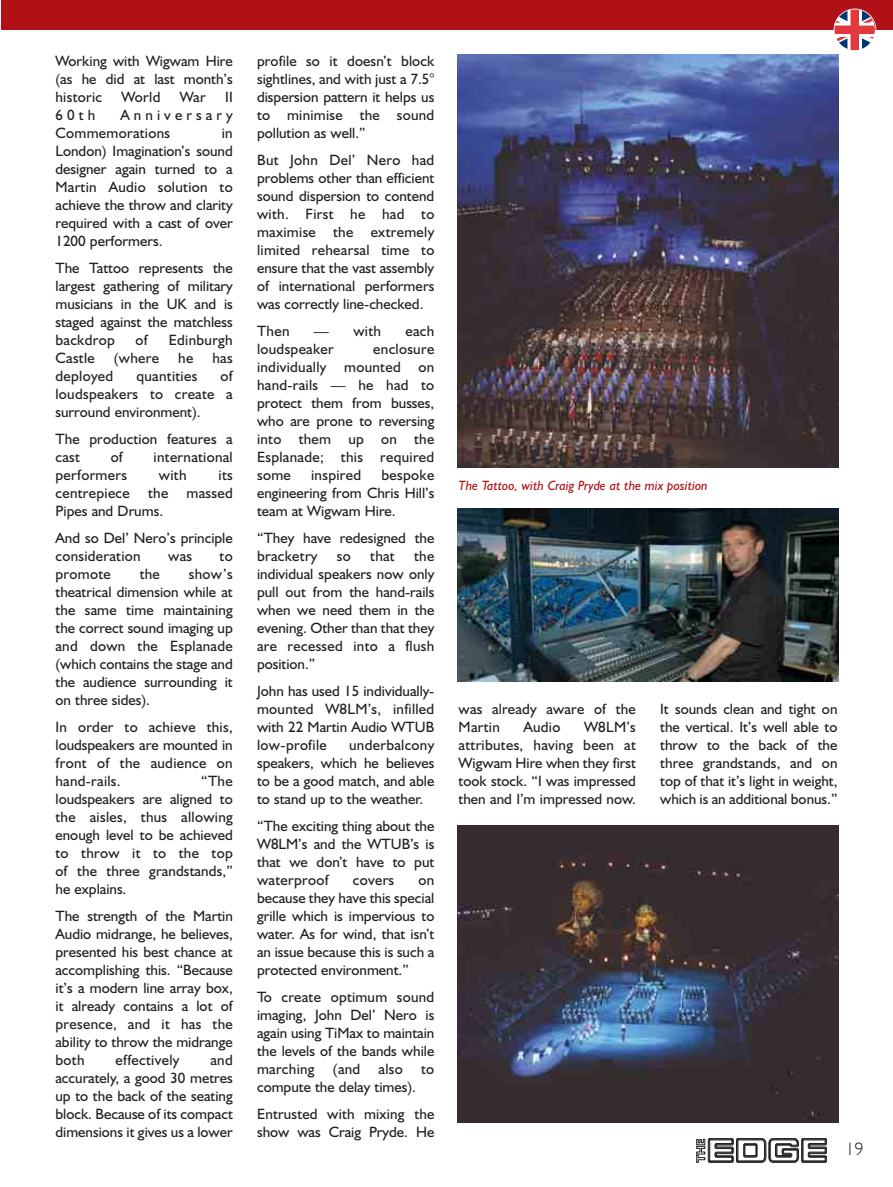
<style>
.page{position:relative;width:893px;height:1187px;background:#fff}
.page>*{position:absolute;margin:0;border:0;box-sizing:border-box;transform-origin:0 0}
.t1{font:300 18px "Humanist 521 BT";color:#231f20}
.t2{font:15px/18px "Humanist 521 BT";color:#231f20;text-align:justify}
.t3{font:15px/18px "Humanist 521 BT";letter-spacing:.02em;color:#231f20}
.t4{font:italic 13.5px "Humanist 521 BT";color:#b01016}
</style>
<div class="page">
<div style="left:1px;top:0;width:892px;height:30px;background:#b01016"></div>
<svg style="left:696px;top:1138px;width:131px;height:24px"></svg>
<svg style="left:834px;top:9px;width:41px;height:39px"></svg>
<div style="left:834px;top:9px;width:42px;height:42px;border:2px solid #fff;border-radius:50%"></div>
<img style="left:457px;top:508px;width:382px;height:173px">
<img style="left:457px;top:54px;width:382px;height:413px">
<img style="left:457px;top:825px;width:382px;height:297px">
<p class="t2" style="left:56px;top:53px;width:179px">Working with Wigwam Hire (as he did at last month’s historic</p>
<p class="t2" style="left:122px;top:89px;width:40px">World</p>
<p class="t2" style="left:180px;top:89px;width:27px">War</p>
<p class="t2" style="left:225px;top:89px;width:9px">II</p>
<p class="t2" style="left:56px;top:107px;width:41px">60th</p>
<p class="t3" style="left:56px;top:107px;width:179px;text-indent:65px">Anniversary<br>Commemorations</p>
<p class="t2" style="left:56px;top:125px;width:179px;text-indent:166px">in London) Imagination’s sound designer again turned to a Martin Audio solution to achieve the throw and clarity required with a cast of over 1200 performers.</p>
<p class="t2" style="left:56px;top:260px;width:179px">The Tattoo represents the largest gathering of military musicians in the UK and is staged against the matchless backdrop</p>
<p class="t2" style="left:136px;top:332px;width:14px">of</p>
<p class="t3" style="left:169px;top:332px;width:66px">Edinburgh</p>
<p class="t2" style="left:56px;top:350px;width:41px">Castle</p>
<p class="t2" style="left:114px;top:350px;width:47px">(where</p>
<p class="t2" style="left:178px;top:350px;width:17px">he</p>
<p class="t2" style="left:212px;top:350px;width:22px">has</p>
<p class="t3" style="left:56px;top:368px;width:59px">deployed</p>
<p class="t3" style="left:136px;top:368px;width:62px">quantities</p>
<p class="t2" style="left:56px;top:368px;width:179px;text-indent:165px">of loudspeakers to create a surround environment).</p>
<p class="t2" style="left:56px;top:431px;width:179px">The production features a cast</p>
<p class="t2" style="left:111px;top:449px;width:14px">of</p>
<p class="t3" style="left:154px;top:449px;width:81px">international</p>
<p class="t3" style="left:56px;top:467px;width:73px">performers</p>
<p class="t2" style="left:159px;top:467px;width:29px">with</p>
<p class="t2" style="left:56px;top:467px;width:179px;text-indent:163px">its centrepiece the massed Pipes and Drums.</p>
<p class="t2" style="left:56px;top:530px;width:179px">And so Del’ Nero’s principle consideration</p>
<p class="t2" style="left:168px;top:548px;width:25px">was</p>
<p class="t2" style="left:220px;top:548px;width:15px">to</p>
<p class="t2" style="left:56px;top:566px;width:179px;text-indent:133px">show’s theatrical dimension while at the same time maintaining the correct sound imaging up and down the Esplanade (which contains the stage and the audience surrounding it on three sides).</p>
<p class="t2" style="left:56px;top:719px;width:179px">In order to achieve this, loudspeakers are mounted in front of the audience on hand-rails.</p>
<p class="t3" style="left:56px;top:566px;width:57px">promote</p>
<p class="t2" style="left:140px;top:566px;width:22px">the</p>
<p class="t2" style="left:56px;top:773px;width:179px;text-indent:146px">“The loudspeakers are aligned to the aisles, thus allowing enough level to be achieved to throw it to the top of the three grandstands,” he explains.</p>
<p class="t2" style="left:56px;top:908px;width:179px">The strength of the Martin Audio midrange, he believes, presented his best chance at accomplishing this. “Because it’s a modern line array box, it already contains a lot of presence, and it has the ability to throw the midrange both</p>
<p class="t3" style="left:116px;top:1052px;width:65px">effectively</p>
<p class="t2" style="left:56px;top:1052px;width:179px;text-indent:155px">and accurately, a good 30 metres up to the back of the seating block. Because of its compact dimensions it gives us a lower</p>
<p class="t2" style="left:257px;top:53px;width:179px">profile so it doesn’t block sightlines, and with just a 7.5° dispersion pattern it helps us to minimise the sound pollution as well.”</p>
<p class="t2" style="left:257px;top:152px;width:179px">But John Del’ Nero had problems other than efficient sound dispersion to contend with. First he had to maximise the extremely limited rehearsal time to ensure that the vast assembly of international performers was correctly line-checked.</p>
<p class="t2" style="left:257px;top:323px;width:34px">Then</p>
<p class="t2" style="left:314px;top:323px;width:69px">— with</p>
<p class="t2" style="left:405px;top:323px;width:30px">each</p>
<p class="t3" style="left:257px;top:341px;width:78px">loudspeaker</p>
<p class="t2" style="left:257px;top:341px;width:179px;text-indent:116px">enclosure individually mounted on hand-rails — he had to protect them from busses, who are prone to reversing into them up on the Esplanade; this required some</p>
<p class="t2" style="left:257px;top:467px;width:179px;text-indent:124px">bespoke engineering from Chris Hill’s team at Wigwam Hire.</p>
<p class="t2" style="left:257px;top:530px;width:179px">“They have redesigned the bracketry</p>
<p class="t3" style="left:311px;top:467px;width:52px">inspired</p>
<p class="t2" style="left:257px;top:548px;width:179px;text-indent:157px">the individual speakers now only pull out from the hand-rails when we need them in the evening. Other than that they are recessed into a flush position.”</p>
<p class="t2" style="left:257px;top:683px;width:179px">John has used 15 individually&shy;mounted W8LM’s, infilled with 22 Martin Audio WTUB low-profile</p>
<p class="t2" style="left:337px;top:548px;width:15px">so</p>
<p class="t2" style="left:370px;top:548px;width:26px">that</p>
<p class="t2" style="left:257px;top:737px;width:179px;text-indent:92px">underbalcony speakers, which he believes to be a good match, and able to stand up to the weather.</p>
<p class="t2" style="left:257px;top:818px;width:179px">“The exciting thing about the W8LM’s and the WTUB’s is that we don’t have to put waterproof</p>
<p class="t2" style="left:257px;top:872px;width:179px;text-indent:161px">on because they have this special grille which is impervious to water. As for wind, that isn’t an issue because this is such a protected environment.”</p>
<p class="t2" style="left:257px;top:989px;width:179px">To create optimum sound imaging, John Del’ Nero is again using TiMax to maintain the levels of the bands while marching (and also to compute the delay times).</p>
<p class="t2" style="left:257px;top:1106px;width:179px">Entrusted with mixing the show was Craig Pryde. He</p>
<p class="t2" style="left:353px;top:872px;width:43px">covers</p>
<p class="t4" style="left:459px;top:481px;width:251px">The Tattoo, with Craig Pryde at the mix position</p>
<p class="t2" style="left:459px;top:701px;width:179px">was already aware of the<br>Martin</p>
<p class="t2" style="left:459px;top:719px;width:179px;text-indent:125px">W8LM’s attributes, having been at Wigwam Hire when they first took stock. “I was impressed then and I’m impressed now.</p>
<p class="t2" style="left:523px;top:719px;width:38px">Audio</p>
<p class="t2" style="left:660px;top:701px;width:179px">It sounds clean and tight on the vertical. It’s well able to throw to the back of the three grandstands, and on top of that it’s light in weight, which is an additional bonus.”</p>
<p class="t1" style="left:845px;top:1142px;width:20px">19</p>
</div>
